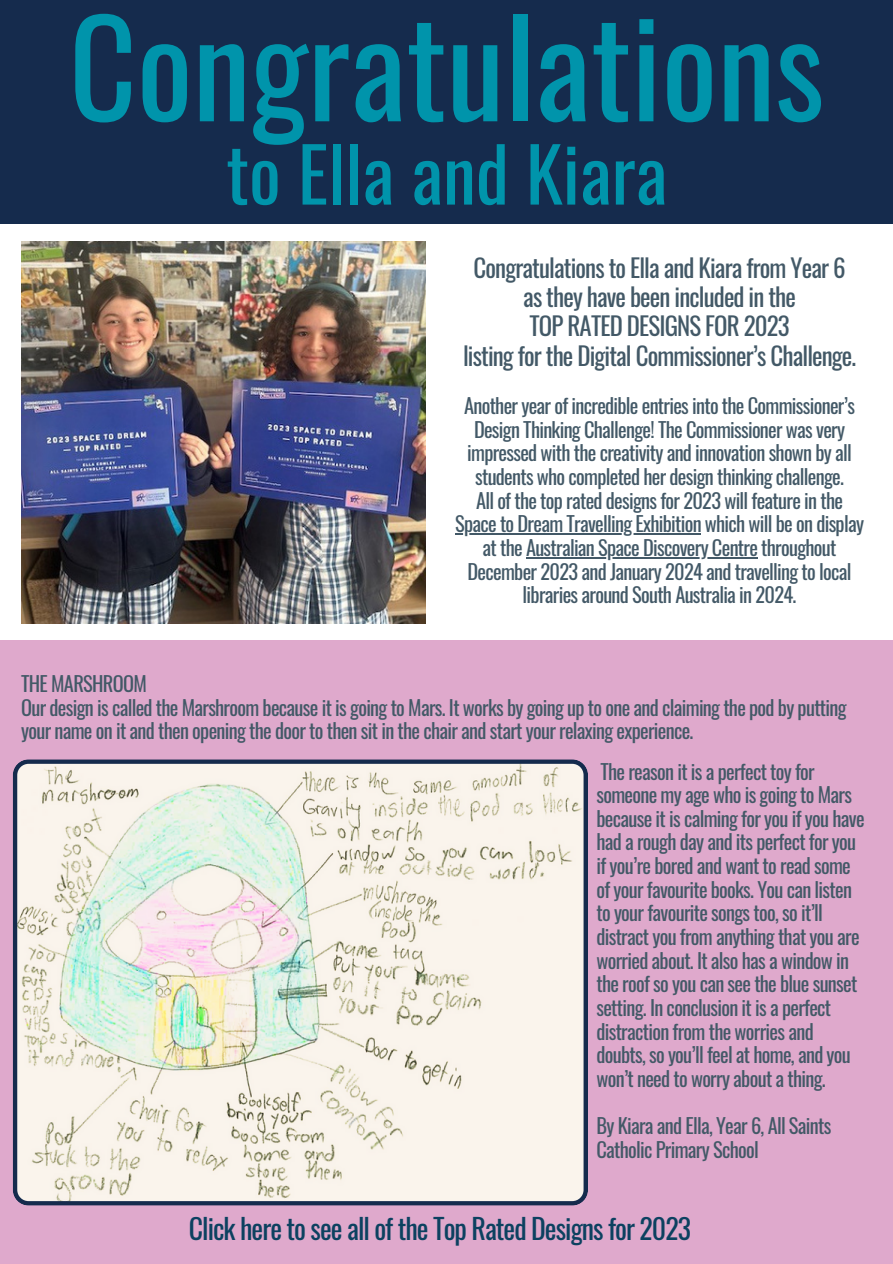
<style>
.page{position:relative;width:893px;height:1264px;background:#fff}
.page>*{position:absolute;margin:0;border:0;box-sizing:border-box;transform-origin:0 0}
.t1{font:131.55px "Oswald";color:#0094ab}
.t2{font:74.55px "Oswald";color:#0094ab}
.t3{font:27.9px "Oswald";letter-spacing:-.035em;color:#0c4160}
.t4{font:24.9px "Oswald";letter-spacing:-.035em;color:#435967}
.t5{font:20.4px/23.7px "Oswald";letter-spacing:-.035em;color:#435967}
</style>
<div class="page">
<img style="left:21px;top:242px;width:404px;height:381px">
<div style="left:0;top:640px;width:892px;height:623px;background:#dfa9cc"></div>
<svg style="left:13px;top:759px;width:575px;height:446px"></svg>
<div style="left:0;top:0;width:892px;height:223px;background:#152b4d"></div>
<hr style="left:455px;top:533px;width:246px;height:1px;background:#435967">
<hr style="left:526px;top:557px;width:231px;height:1px;background:#435967">
<p class="t1" style="left:69px;top:-36px;width:756px">Congratulations</p>
<p class="t2" style="left:226px;top:116px;width:442px">to Ella and Kiara</p>
<p class="t4" style="left:473px;top:248px;width:373px">Congratulations to Ella and Kiara from Year 6</p>
<p class="t4" style="left:523px;top:277px;width:274px">as they have been included in the</p>
<p class="t4" style="left:529px;top:307px;width:262px">TOP RATED DESIGNS FOR 2023</p>
<p class="t4" style="left:463px;top:336px;width:394px">listing for the Digital Commissioner’s Challenge.</p>
<p class="t5" style="left:464px;top:393px;width:392px;text-align:center">Another year of incredible entries into the Commissioner’s Design Thinking Challenge! The Commissioner was very impressed with the creativity and innovation shown by all students who completed her design thinking challenge.</p>
<p class="t5" style="left:455px;top:487px;width:410px;text-align:center">All of the top rated designs for 2023 will feature in the Space to Dream Travelling Exhibition which will be on display at the Australian Space Discovery Centre throughout December 2023 and January 2024 and travelling to local libraries around South Australia in 2024.</p>
<p class="t5" style="left:21px;top:671px;width:127px">THE MARSHROOM</p>
<p class="t5" style="left:21px;top:694px;width:826px">Our design is called the Marshroom because it is going to Mars. It works by going up to one and claiming the pod by putting your name on it and then opening the door to then sit in the chair and start your relaxing experience.</p>
<p class="t5" style="left:596px;top:758px;width:269px">The reason it is a perfect toy for someone my age who is going to Mars because it is calming for you if you have had a rough day and its perfect for you if you’re bored and want to read some of your favourite books. You can listen to your favourite songs too, so it’ll distract you from anything that you are worried about. It also has a window in the roof so you can see the blue sunset setting. In conclusion it is a perfect distraction from the worries and doubts, so you’ll feel at home, and you won’t need to worry about a thing.</p>
<p class="t5" style="left:596px;top:1113px;width:236px">By Kiara and Ella, Year 6, All Saints<br>Catholic Primary School</p>
<p class="t3" style="left:189px;top:1206px;width:503px">Click here to see all of the Top Rated Designs for 2023</p>
</div>
